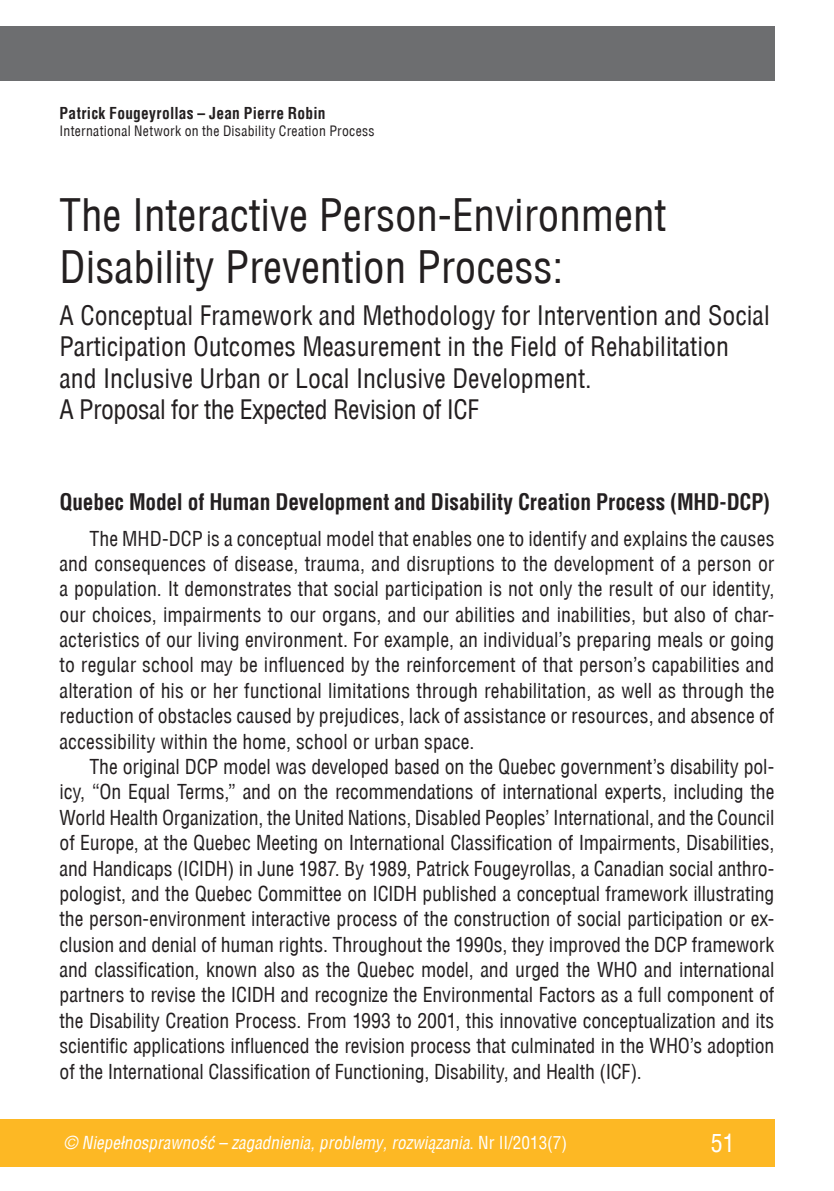
<style>
.page{position:relative;width:834px;height:1191px;background:#fff}
.page>*{position:absolute;margin:0;border:0;box-sizing:border-box;transform-origin:0 0}
.t1{font:43.75px/52.5px "Switzerland Condensed";color:#231f20}
.t2{font:26.25px/31.5px "Switzerland Condensed";color:#231f20}
.t3{font:24.5px "Switzerland Condensed";color:#fff}
.t4{font:700 21.88px "Switzerland Condensed";letter-spacing:-.01em;color:#231f20}
.t5{font:20.12px/25.4px "Switzerland Condensed";color:#231f20;text-align:justify}
.t6{font:italic 17.5px "Switzerland Condensed";color:#fff}
.t7{font:700 15.75px "Switzerland Condensed";letter-spacing:.015em;color:#231f20}
.t8{font:14px "Switzerland Condensed";letter-spacing:.025em;color:#231f20}
.s1{font-style:normal}
</style>
<div class="page">
<div style="left:0;top:1119px;width:774px;height:47px;background:#fdb824"></div>
<div style="left:0;top:26px;width:774px;height:55px;background:#6d6e70"></div>
<p class="t7" style="left:60px;top:104px;width:267px">Patrick Fougeyrollas – Jean Pierre Robin</p>
<p class="t8" style="left:60px;top:123px;width:316px">International Network on the Disability Creation Process</p>
<h1 class="t1" style="left:60px;top:189px;width:608px">The Interactive Person-Environment<br>Disability Prevention Process:</h1>
<h2 class="t2" style="left:60px;top:299px;width:711px">A Conceptual Framework and Methodology for Intervention and Social Participation Outcomes Measurement in the Field of Rehabilitation and Inclusive Urban or Local Inclusive Development.<br>A Proposal for the Expected Revision of ICF</h2>
<p class="t4" style="left:60px;top:489px;width:711px">Quebec Model of Human Development and Disability Creation Process (MHD-DCP)</p>
<p class="t5" style="left:60px;top:525px;width:716px;text-indent:30px">The MHD-DCP is a conceptual model that enables one to identify and explains the causes and consequences of disease, trauma, and disruptions to the development of a person or a population. It demonstrates that social participation is not only the result of our identity, our choices, impairments to our organs, and our abilities and inabilities, but also of char&shy;acteristics of our living environment. For example, an individual’s preparing meals or going to regular school may be influenced by the reinforcement of that person’s capabilities and alteration of his or her functional limitations through rehabilitation, as well as through the reduction of obstacles caused by prejudices, lack of assistance or resources, and absence of accessibility within the home, school or urban space.</p>
<p class="t5" style="left:60px;top:754px;width:716px;text-indent:30px">The original DCP model was developed based on the Quebec government’s disability pol&shy;icy, “On Equal Terms,” and on the recommendations of international experts, including the World Health Organization, the United Nations, Disabled Peoples’ International, and the Council of Europe, at the Quebec Meeting on International Classification of Impairments, Disabilities, and Handicaps (ICIDH) in June 1987. By 1989, Patrick Fougeyrollas, a Canadian social anthro&shy;pologist, and the Quebec Committee on ICIDH published a conceptual framework illustrating the person-environment interactive process of the construction of social participation or ex&shy;clusion and denial of human rights. Throughout the 1990s, they improved the DCP framework and classification, known also as the Quebec model, and urged the WHO and international partners to revise the ICIDH and recognize the Environmental Factors as a full component of the Disability Creation Process. From 1993 to 2001, this innovative conceptualization and its scientific applications influenced the revision process that culminated in the WHO’s adoption of the International Classification of Functioning, Disability, and Health (ICF).</p>
<p class="t6" style="left:64px;top:1132px;width:505px">© Niepełnosprawność – zagadnienia, problemy, rozwiązania<span class="s1">. Nr II/2013(7)</span></p>
<p class="t3" style="left:710px;top:1129px;width:26px">51</p>
</div>
